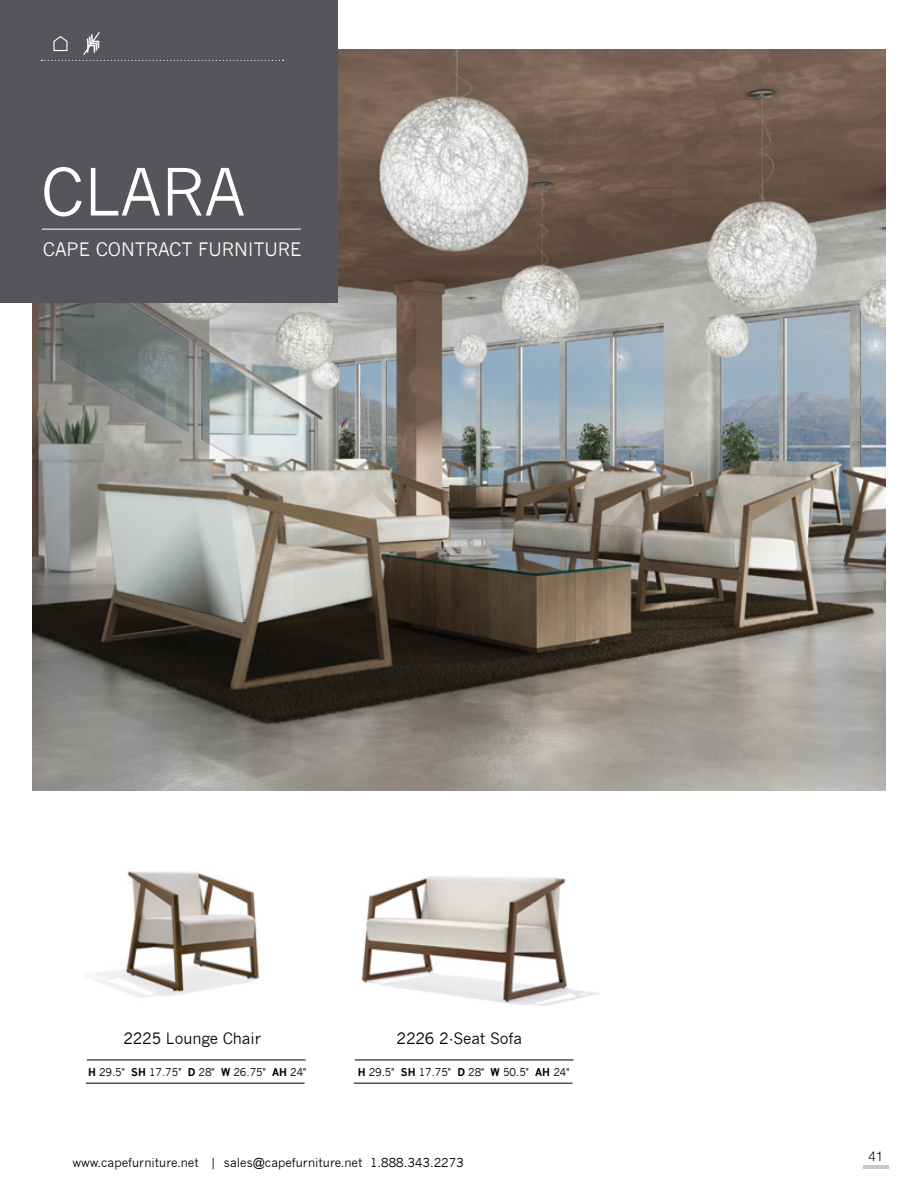
<style>
.page{position:relative;width:918px;height:1188px;background:#fff}
.page>*{position:absolute;margin:0;border:0;box-sizing:border-box;transform-origin:0 0}
.t1{font:64.35px "News Gothic";letter-spacing:-.005em;color:#fff}
.t2{font:18.15px "News Gothic";letter-spacing:-.005em;color:#fff}
.t3{font:15.3px "News Gothic";letter-spacing:-.005em;color:#000}
.t4{font:300 13.5px "Helvetica Neue";color:#000}
.t5{font:12px "News Gothic";color:#000}
.t6{font:10.5px "News Gothic";letter-spacing:-.005em;color:#000}
.s1{font-weight:700}
</style>
<div class="page">
<hr style="left:863px;top:1166px;width:26px;height:3px;background:#c7c8ca">
<img style="left:32px;top:49px;width:854px;height:741px">
<img style="left:85px;top:871px;width:175px;height:127px">
<img style="left:361px;top:876px;width:238px;height:130px">
<div style="left:0;top:0;width:338px;height:302px;background:#56565a"></div>
<hr style="left:42px;top:229px;width:259px;height:1px;background:#fff">
<hr style="left:87px;top:1060px;width:219px;height:1px;background:#000">
<hr style="left:355px;top:1060px;width:219px;height:1px;background:#000">
<hr style="left:86px;top:1083px;width:219px;height:1px;background:#000">
<hr style="left:354px;top:1083px;width:218px;height:1px;background:#000">
<svg style="left:41px;top:32px;width:243px;height:29px"></svg>
<h1 class="t1" style="left:40px;top:155px;width:206px">CLARA</h1>
<h2 class="t2" style="left:43px;top:239px;width:260px">CAPE CONTRACT FURNITURE</h2>
<p class="t3" style="left:123px;top:1030px;width:139px">2225 Lounge Chair</p>
<p class="t3" style="left:397px;top:1030px;width:127px">2226 2-Seat Sofa</p>
<p class="t6" style="left:88px;top:1066px;width:220px"><span class="s1">H</span> 29.5" <span class="s1">SH</span> 17.75" <span class="s1">D</span> 28" <span class="s1">W</span> 26.75" <span class="s1">AH</span> 24"</p>
<p class="t6" style="left:358px;top:1066px;width:213px"><span class="s1">H</span> 29.5" <span class="s1">SH</span> 17.75" <span class="s1">D</span> 28" <span class="s1">W</span> 50.5" <span class="s1">AH</span> 24"</p>
<p class="t5" style="left:72px;top:1155px;width:393px">www.capefurniture.net | sales@capefurniture.net 1.888.343.2273</p>
<p class="t4" style="left:868px;top:1145px;width:17px">41</p>
</div>
